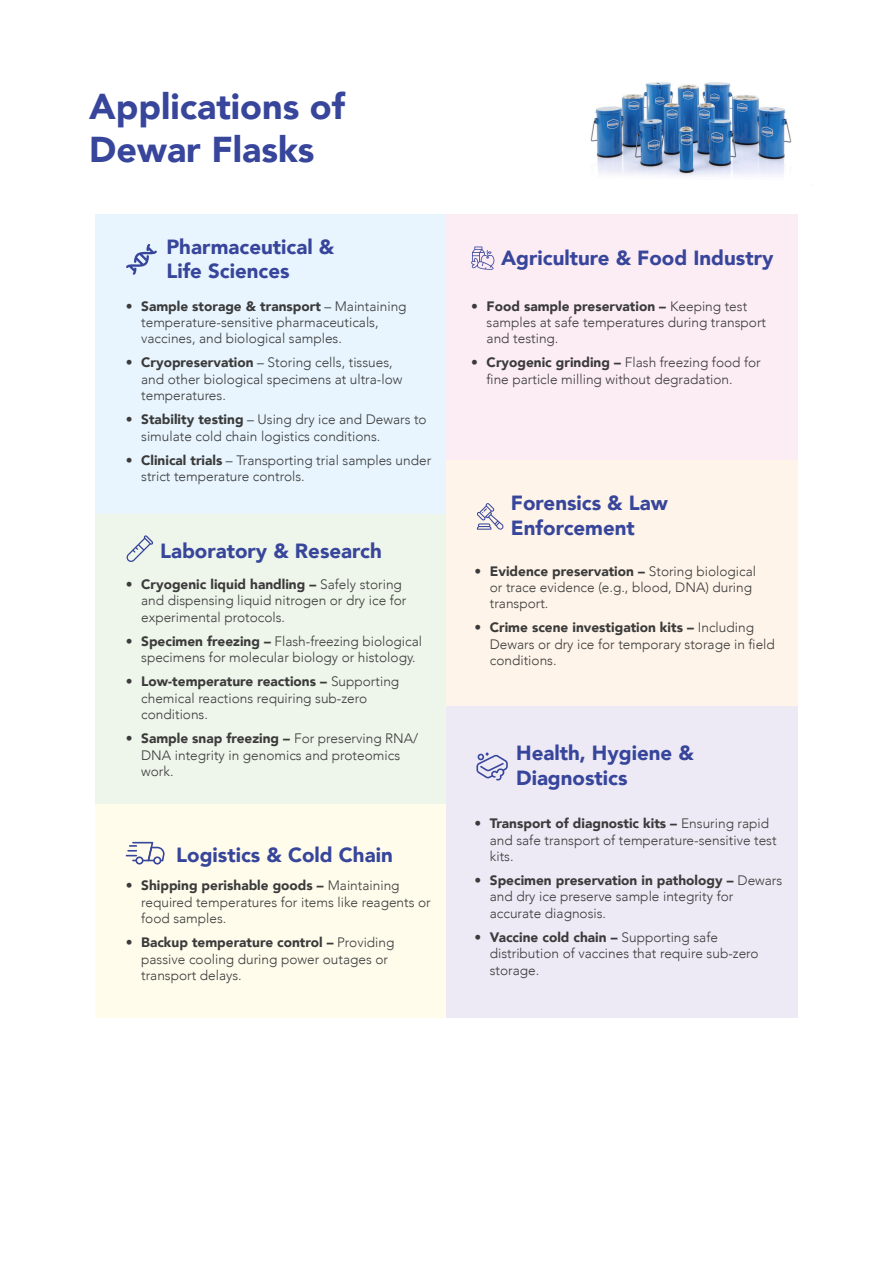
<style>
.page{position:relative;width:893px;height:1263px;background:#fff}
.page>*{position:absolute;margin:0;border:0;box-sizing:border-box;transform-origin:0 0}
.t1{font:900 35.85px/43px "Avenir";color:#37459b}
.t2{font:900 20.55px/24.6px "Avenir";color:#37459b}
.t3{font:300 13.65px/16.4px "Avenir";color:#3b3b3b}
.s1{font-weight:900}
</style>
<div class="page">
<div style="left:95px;top:214px;width:351px;height:300px;background:#e8f5fe"></div>
<div style="left:95px;top:514px;width:351px;height:290px;background:#eef5ea"></div>
<div style="left:95px;top:804px;width:351px;height:214px;background:#fffcec"></div>
<div style="left:446px;top:214px;width:352px;height:246px;background:#fcecf4"></div>
<div style="left:446px;top:460px;width:352px;height:246px;background:#fef4e9"></div>
<div style="left:446px;top:706px;width:352px;height:312px;background:#edeaf5"></div>
<svg style="left:126px;top:535px;width:27px;height:27px"></svg>
<svg style="left:126px;top:244px;width:31px;height:31px"></svg>
<svg style="left:476px;top:752px;width:32px;height:29px"></svg>
<svg style="left:477px;top:503px;width:27px;height:27px"></svg>
<svg style="left:471px;top:247px;width:23px;height:23px"></svg>
<svg style="left:126px;top:842px;width:39px;height:22px"></svg>
<img style="left:590px;top:82px;width:202px;height:94px">
<p class="t1" style="left:89px;top:84px;width:257px">Applications of<br>Dewar Flasks</p>
<p class="t2" style="left:166px;top:234px;width:169px">Pharmaceutical &amp;<br>Life Sciences</p>
<p class="t3" style="left:141px;top:298px;width:267px;text-indent:-15px"><span class="s1">• Sample storage &amp; transport</span> – Maintaining temperature-sensitive pharmaceuticals, vaccines, and biological samples.</p>
<p class="t3" style="left:141px;top:355px;width:263px;text-indent:-15px"><span class="s1">• Cryopreservation</span> – Storing cells, tissues, and other biological specimens at ultra-low temperatures.</p>
<p class="t3" style="left:141px;top:411px;width:287px;text-indent:-15px"><span class="s1">• Stability testing</span> – Using dry ice and Dewars to simulate cold chain logistics conditions.</p>
<p class="t3" style="left:141px;top:452px;width:292px;text-indent:-15px"><span class="s1">• Clinical trials</span> – Transporting trial samples under strict temperature controls.</p>
<p class="t2" style="left:160px;top:538px;width:223px">Laboratory &amp; Research</p>
<p class="t3" style="left:141px;top:576px;width:267px;text-indent:-15px"><span class="s1">• Cryogenic liquid handling –</span> Safely storing and dispensing liquid nitrogen or dry ice for experimental protocols.</p>
<p class="t3" style="left:141px;top:633px;width:282px;text-indent:-15px"><span class="s1">• Specimen freezing –</span> Flash-freezing biological specimens for molecular biology or histology.</p>
<p class="t3" style="left:141px;top:673px;width:260px;text-indent:-15px"><span class="s1">• Low-temperature reactions –</span> Supporting chemical reactions requiring sub-zero conditions.</p>
<p class="t3" style="left:141px;top:730px;width:279px;text-indent:-15px"><span class="s1">• Sample snap freezing –</span> For preserving RNA/<br>DNA integrity in genomics and proteomics work.</p>
<p class="t2" style="left:176px;top:842px;width:218px">Logistics &amp; Cold Chain</p>
<p class="t3" style="left:141px;top:878px;width:291px;text-indent:-15px"><span class="s1">• Shipping perishable goods –</span> Maintaining required temperatures for items like reagents or food samples.</p>
<p class="t3" style="left:141px;top:934px;width:255px;text-indent:-15px"><span class="s1">• Backup temperature control –</span> Providing passive cooling during power outages or transport delays.</p>
<p class="t2" style="left:501px;top:245px;width:274px">Agriculture &amp; Food Industry</p>
<p class="t3" style="left:487px;top:298px;width:281px;text-indent:-15px"><span class="s1">• Food sample preservation –</span> Keeping test samples at safe temperatures during transport and testing.</p>
<p class="t3" style="left:487px;top:355px;width:276px;text-indent:-15px"><span class="s1">• Cryogenic grinding –</span> Flash freezing food for fine particle milling without degradation.</p>
<p class="t2" style="left:511px;top:490px;width:158px">Forensics &amp; Law</p>
<p class="t2" style="left:511px;top:514px;width:125px">Enforcement</p>
<p class="t3" style="left:490px;top:563px;width:268px;text-indent:-15px"><span class="s1">• Evidence preservation –</span> Storing biological or trace evidence (e.g., blood, DNA) during transport.</p>
<p class="t3" style="left:490px;top:620px;width:287px;text-indent:-15px"><span class="s1">• Crime scene investigation kits –</span> Including<br>Dewars or dry ice for temporary storage in field conditions.</p>
<p class="t2" style="left:516px;top:740px;width:179px">Health, Hygiene &amp;<br>Diagnostics</p>
<p class="t3" style="left:490px;top:815px;width:288px;text-indent:-15px"><span class="s1">• Transport of diagnostic kits –</span> Ensuring rapid and safe transport of temperature-sensitive test kits.</p>
<p class="t3" style="left:490px;top:872px;width:294px;text-indent:-15px"><span class="s1">• Specimen preservation in pathology –</span> Dewars and dry ice preserve sample integrity for accurate diagnosis.</p>
<p class="t3" style="left:490px;top:929px;width:270px;text-indent:-15px"><span class="s1">• Vaccine cold chain –</span> Supporting safe distribution of vaccines that require sub-zero storage.</p>
</div>
